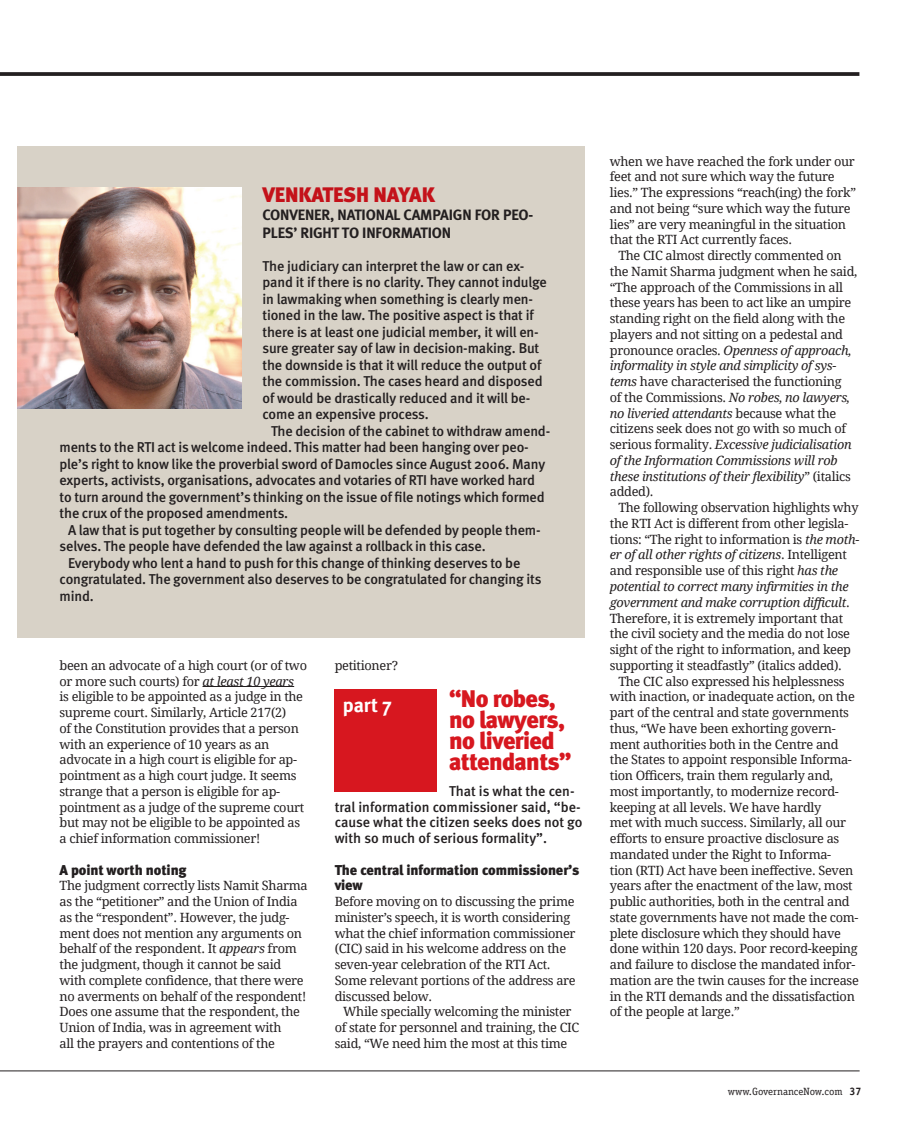
<style>
.page{position:relative;width:919px;height:1140px;background:#fff}
.page>*{position:absolute;margin:0;border:0;box-sizing:border-box;transform-origin:0 0}
.Headline_Red{font:900 24px/21px "Meta";letter-spacing:-.025em;color:#d7171f}
.BodySans-8_10{font:900 21px "Meta";letter-spacing:-.01em;color:#c4121a}
.t1{font:700 19.95px "Meta";color:#fff}
.BodySans-8_10-2{font:700 15px/18px "Meta";letter-spacing:-.01em;color:#231f20}
.BodySans-8_10-3{font:500 14.25px/16.5px "Meta";letter-spacing:-.01em;color:#231f20}
.Body_Sans_2{font:500 14.25px/15.8px "Meta";color:#231f20}
.Sub_head_10_10{font:14.25px/15.8px "Meta Black Lf";letter-spacing:-.01em;color:#231f20}
.BodyCopy-8_5_10_5{font:12.75px/15.8px "Droid Serif Pro";letter-spacing:-.025em;color:#231f20}
.t2{font:10.5px "Officina Serif Std";color:#231f20}
.s1{font-style:italic}
.s2{font-weight:700;font-size:10.8px}
</style>
<div class="page">
<svg style="left:0;top:1070px;width:17px;height:1px"></svg>
<hr style="left:17px;top:1070px;width:842px;height:1px;background:#231f20">
<hr style="left:202px;top:686px;width:92px;height:1px;background:#231f20">
<svg style="left:0;top:72px;width:859px;height:4px;background:#2f2c2d"></svg>
<div style="left:334px;top:689px;width:102px;height:102px;background:#d7171f"></div>
<div style="left:17px;top:146px;width:567px;height:492px;background:#d8d2c7"></div>
<img style="left:17px;top:187px;width:224px;height:222px">
<p class="BodySans-8_10" style="left:262px;top:182px;width:174px">VENKATESH NAYAK</p>
<p class="BodySans-8_10-2" style="left:262px;top:205px;width:272px">CONVENER, NATIONAL CAMPAIGN FOR PEO-<br>PLES’ RIGHT TO INFORMATION</p>
<p class="BodySans-8_10-3" style="left:262px;top:257px;width:286px">The judiciary can interpret the law or can ex&shy;pand it if there is no clarity. They cannot indulge in lawmaking when something is clearly men&shy;tioned in the law. The positive aspect is that if there is at least one judicial member, it will en&shy;sure greater say of law in decision-making. But the downside is that it will reduce the output of the commission. The cases heard and disposed of would be drastically reduced and it will be&shy;come an expensive process.</p>
<p class="BodySans-8_10-3" style="left:60px;top:422px;width:492px;text-indent:211px">The decision of the cabinet to withdraw amend&shy;ments to the RTI act is welcome indeed. This matter had been hanging over peo&shy;ple’s right to know like the proverbial sword of Damocles since August 2006. Many experts, activists, organisations, advocates and votaries of RTI have worked hard to turn around the government’s thinking on the issue of file notings which formed the crux of the proposed amendments.</p>
<p class="BodySans-8_10-3" style="left:60px;top:521px;width:482px;text-indent:9px">A law that is put together by consulting people will be defended by people them&shy;selves. The people have defended the law against a rollback in this case.</p>
<p class="BodySans-8_10-3" style="left:60px;top:554px;width:483px;text-indent:9px">Everybody who lent a hand to push for this change of thinking deserves to be congratulated. The government also deserves to be congratulated for changing its mind.</p>
<p class="BodyCopy-8_5_10_5" style="left:60px;top:657px;width:249px">been an advocate of a high court (or of two or more such courts) for <span class="s1">at least 10 years<br></span>is eligible to be appointed as a judge in the supreme court. Similarly, Article 217(2)<br>of the Constitution provides that a person with an experience of 10 years as an advocate in a high court is eligible for ap&shy;pointment as a high court judge. It seems strange that a person is eligible for ap&shy;pointment as a judge of the supreme court but may not be eligible to be appointed as a chief information commissioner!</p>
<p class="Sub_head_10_10" style="left:60px;top:861px;width:128px">A point worth noting</p>
<p class="BodyCopy-8_5_10_5" style="left:60px;top:877px;width:250px">The judgment correctly lists Namit Sharma as the “petitioner” and the Union of India as the “respondent”. However, the judg&shy;ment does not mention any arguments on behalf of the respondent. It <span class="s1">appears</span> from the judgment, though it cannot be said with complete confidence, that there were no averments on behalf of the respondent!<br>Does one assume that the respondent, the Union of India, was in agreement with<br>all the prayers and contentions of the</p>
<p class="BodyCopy-8_5_10_5" style="left:334px;top:657px;width:65px">petitioner?</p>
<p class="Headline_Red" style="left:449px;top:687px;width:124px">“No robes, no lawyers, no liveried attendants”</p>
<p class="Body_Sans_2" style="left:334px;top:783px;width:249px;text-indent:114px">That is what the cen&shy;tral information commissioner said, “be&shy;cause what the citizen seeks does not go with so much of serious formality”.</p>
<p class="Sub_head_10_10" style="left:334px;top:861px;width:246px">The central information commissioner’s view</p>
<p class="BodyCopy-8_5_10_5" style="left:334px;top:893px;width:242px">Before moving on to discussing the prime minister’s speech, it is worth considering what the chief information commissioner (CIC) said in his welcome address on the seven-year celebration of the RTI Act.<br>Some relevant portions of the address are discussed below.</p>
<p class="BodyCopy-8_5_10_5" style="left:334px;top:1003px;width:246px;text-indent:9px">While specially welcoming the minister of state for personnel and training, the CIC said, “We need him the most at this time</p>
<p class="t1" style="left:343px;top:693px;width:51px">part 7</p>
<p class="BodyCopy-8_5_10_5" style="left:609px;top:153px;width:248px">when we have reached the fork under our feet and not sure which way the future lies.” The expressions “reach(ing) the fork” and not being “sure which way the future lies” are very meaningful in the situation that the RTI Act currently faces.</p>
<p class="BodyCopy-8_5_10_5" style="left:609px;top:247px;width:249px;text-indent:9px">The CIC almost directly commented on the Namit Sharma judgment when he said, “The approach of the Commissions in all these years has been to act like an umpire standing right on the field along with the players and not sitting on a pedestal and pronounce oracles. <span class="s1">Openness of approach, informality in style and simplicity of sys&shy;tems</span> have characterised the functioning<br>of the Commissions. <span class="s1">No robes, no lawyers, no liveried attendants</span> because what the citizens seek does not go with so much of serious formality. <span class="s1">Excessive judicialisation of the Information Commissions will rob these institutions of their flexibility</span>” (italics added).</p>
<p class="BodyCopy-8_5_10_5" style="left:609px;top:499px;width:251px;text-indent:9px">The following observation highlights why the RTI Act is different from other legisla&shy;tions: “The right to information is <span class="s1">the moth&shy;er of all other rights of citizens</span>. Intelligent and responsible use of this right <span class="s1">has the potential to correct many infirmities in the government and make corruption difficult</span>.<br>Therefore, it is extremely important that the civil society and the media do not lose sight of the right to information, and keep supporting it steadfastly” (italics added).</p>
<p class="BodyCopy-8_5_10_5" style="left:609px;top:672px;width:250px;text-indent:9px">The CIC also expressed his helplessness with inaction, or inadequate action, on the part of the central and state governments thus, “We have been exhorting govern&shy;ment authorities both in the Centre and the States to appoint responsible Informa&shy;tion Officers, train them regularly and, most importantly, to modernize record&shy;keeping at all levels. We have hardly<br>met with much success. Similarly, all our efforts to ensure proactive disclosure as mandated under the Right to Informa-<br>tion (RTI) Act have been ineffective. Seven years after the enactment of the law, most public authorities, both in the central and state governments have not made the com&shy;plete disclosure which they should have done within 120 days. Poor record-keeping and failure to disclose the mandated infor&shy;mation are the twin causes for the increase in the RTI demands and the dissatisfaction of the people at large.”</p>
<p class="t2" style="left:727px;top:1085px;width:135px">www.GovernanceNow.com <span class="s2">37</span></p>
</div>
